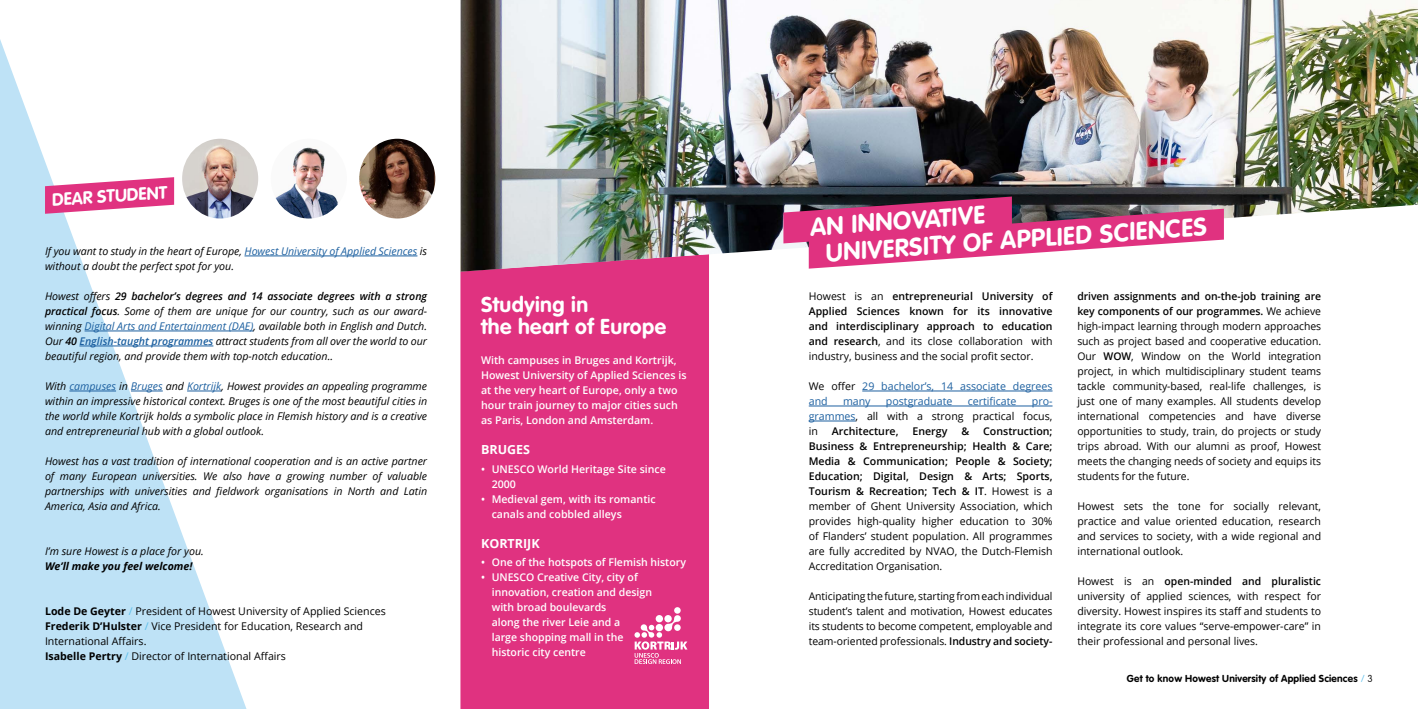
<style>
.page{position:relative;width:1418px;height:709px;background:#fff}
.page>*{position:absolute;margin:0;border:0;box-sizing:border-box;transform-origin:0 0}
.t1{font:700 25px/26.9px "VAG Rounded Std";color:#fff}
.t2{font:700 21.25px/22.5px "VAG Rounded Std";letter-spacing:.02em;color:#fff}
.t3{font:700 17.5px "VAG Rounded Std";color:#fff}
.t4{font:700 12.5px "Open Sans";color:#fff}
.t5{font:10.62px/15px "Open Sans";color:#000;text-align:justify}
.t6{font:italic 10.62px/15px "Open Sans";color:#000;text-align:justify}
.t7{font:600 10.62px/15px "Open Sans";color:#fff}
.t8{font:600 10.62px/15px "Open Sans";color:#000;text-align:justify}
.t9{font:10.62px/15px "Open Sans";color:#1d60a0}
.t10{font:italic 700 10.62px "Open Sans";color:#000}
.t11{font:700 10px "VAG Rounded Std";letter-spacing:.02em;color:#000}
.s1{color:#1d60a0}
.s2{font-weight:600}
.s3{font-weight:600;color:#1d60a0}
.s4{font-weight:700}
.s5{color:#5abeea}
.s6{font-weight:400}
.s7{color:#000}
.s8{font-weight:100;color:#5abeea}
.s9{font-weight:100}
</style>
<div class="page">
<div style="left:460px;top:272px;width:249px;height:437px;background:#e03280"></div>
<svg style="left:634px;top:607px;width:53px;height:57px"></svg>
<img style="left:275px;top:147px;width:63px;height:71px">
<img style="left:359px;top:139px;width:76px;height:79px">
<img style="left:246px;top:150px;width:12px;height:58px">
<svg style="left:0;top:39px;width:246px;height:670px;fill:#bee2f6"></svg>
<hr style="left:244px;top:256px;width:173px;height:1px;background:#1d60a0">
<hr style="left:85px;top:331px;width:168px;height:1px;background:#1d60a0">
<hr style="left:79px;top:346px;width:134px;height:1px;background:#1d60a0">
<hr style="left:69px;top:391px;width:47px;height:1px;background:#1d60a0">
<hr style="left:131px;top:391px;width:32px;height:1px;background:#1d60a0">
<hr style="left:187px;top:391px;width:34px;height:1px;background:#1d60a0">
<svg style="left:18px;top:161px;width:183px;height:68px"></svg>
<img style="left:460px;top:0;width:957px;height:272px">
<hr style="left:862px;top:391px;width:190px;height:1px;background:#1d60a0">
<hr style="left:808px;top:406px;width:244px;height:1px;background:#1d60a0">
<hr style="left:808px;top:421px;width:47px;height:1px;background:#1d60a0">
<svg style="left:783px;top:196px;width:440px;height:73px"></svg>
<h3 class="t3" style="left:51px;top:190px;width:117px;rotate:-4deg">DEAR STUDENT</h3>
<p class="t6" style="left:45px;top:243px;width:383px">If you want to study in the heart of Europe, <span class="s1">Howest University of Applied Sciences</span> is without a doubt the perfect spot for you.</p>
<p class="t6" style="left:45px;top:288px;width:383px">Howest offers <span class="s2">29 bachelor’s degrees and 14 associate degrees with a strong practical focus</span>. Some of them are unique for our country, such as our award&shy;winning <span class="s1">Digital Arts and Entertainment (DAE)</span>, available both in English and Dutch.<br>Our <span class="s2">40</span> <span class="s3">English-taught programmes</span> attract students from all over the world to our beautiful region, and provide them with top-notch education..</p>
<p class="t6" style="left:45px;top:378px;width:383px">With <span class="s1">campuses</span> in <span class="s1">Bruges</span> and <span class="s1">Kortrijk</span>, Howest provides an appealing programme within an impressive historical context. Bruges is one of the most beautiful cities in the world while Kortrijk holds a symbolic place in Flemish history and is a creative and entrepreneurial hub with a global outlook.</p>
<p class="t6" style="left:45px;top:453px;width:383px">Howest has a vast tradition of international cooperation and is an active partner of many European universities. We also have a growing number of valuable partnerships with universities and fieldwork organisations in North and Latin America, Asia and Africa.</p>
<p class="t6" style="left:45px;top:543px;width:160px">I’m sure Howest is a place for you.</p>
<p class="t10" style="left:45px;top:559px;width:149px">We’ll make you feel welcome!</p>
<p class="t5" style="left:45px;top:603px;width:342px;text-align:left"><span class="s4">Lode De Geyter</span> <span class="s5">/</span> President of Howest University of Applied Sciences <span class="s4">Frederik D’Hulster</span> <span class="s5">/</span> Vice President for Education, Research and International Affairs.<br><span class="s4">Isabelle Pertry</span> <span class="s5">/</span> Director of International Affairs</p>
<h2 class="t2" style="left:481px;top:294px;width:186px">Studying in<br>the heart of Europe</h2>
<p class="t7" style="left:481px;top:352px;width:207px">With campuses in Bruges and Kortrijk, Howest University of Applied Sciences is at the very heart of Europe, only a two hour train journey to major cities such as Paris, London and Amsterdam.</p>
<p class="t4" style="left:481px;top:441px;width:51px">BRUGES</p>
<p class="t7" style="left:491px;top:461px;width:176px;text-indent:-11px">• UNESCO World Heritage Site since<br>2000</p>
<p class="t7" style="left:491px;top:491px;width:165px;text-indent:-11px">• Medieval gem, with its romantic canals and cobbled alleys</p>
<p class="t4" style="left:481px;top:534px;width:60px">KORTRIJK</p>
<p class="t7" style="left:481px;top:555px;width:206px">• One of the hotspots of Flemish history</p>
<p class="t7" style="left:492px;top:570px;width:162px;text-indent:-11px">• UNESCO Creative City, city of innovation, creation and design with broad boulevards<br>along the river Leie and a<br>large shopping mall in the historic city centre</p>
<h1 class="t1" style="left:822px;top:213px;width:383px;text-indent:-14px;rotate:-4deg">AN INNOVATIVE<br>UNIVERSITY OF APPLIED SCIENCES</h1>
<p class="t8" style="left:808px;top:288px;width:245px"><span class="s6">Howest is an</span> entrepreneurial University of Applied Sciences known for its innovative and interdisciplinary approach to education and research<span class="s6">, and its close collaboration with industry, business and the social profit sector.</span></p>
<p class="t9" style="left:808px;top:378px;width:245px"><span class="s7">We offer</span> 29 bachelor’s, 14 associate degrees and</p>
<p class="t9" style="left:843px;top:393px;width:29px">many</p>
<p class="t9" style="left:886px;top:393px;width:68px">postgraduate</p>
<p class="t9" style="left:967px;top:393px;width:50px">certificate</p>
<p class="t5" style="left:808px;top:393px;width:245px;text-indent:223px"><span class="s1">pro&shy;grammes</span>, all with a strong practical focus, in</p>
<p class="t8" style="left:832px;top:423px;width:68px">Architecture,</p>
<p class="t8" style="left:912px;top:423px;width:36px">Energy</p>
<p class="t8" style="left:961px;top:423px;width:9px">&amp;</p>
<p class="t5" style="left:808px;top:423px;width:245px;text-indent:174px"><span class="s2">Construction; Business &amp; Entrepreneurship; Health &amp; Care; Media &amp; Communication; People &amp; Society; Education; Digital, Design &amp; Arts; Sports, Tourism &amp; Recreation; Tech &amp; IT</span>. Howest is a member of Ghent University Association, which provides high-quality higher education to 30% of Flanders’ student population. All programmes are fully accredited by NVAO, the Dutch-Flemish Accreditation Organisation.</p>
<p class="t5" style="left:808px;top:588px;width:245px">Anticipating the future, starting from each individual student’s talent and motivation, Howest educates its students to become competent, employable and team-oriented professionals. <span class="s2">Industry and society-</span></p>
<p class="t5" style="left:1077px;top:288px;width:245px"><span class="s2">driven assignments and on-the-job training are key components of our programmes.</span> We achieve high-impact learning through modern approaches such as project based and cooperative education.<br>Our <span class="s2">WOW</span>, Window on the World integration project, in which multidisciplinary student teams tackle community-based, real-life challenges, is just one of many examples. All students develop international competencies and have diverse opportunities to study, train, do projects or study trips abroad. With our alumni as proof, Howest meets the changing needs of society and equips its students for the future.</p>
<p class="t5" style="left:1077px;top:498px;width:245px">Howest sets the tone for socially relevant, practice and value oriented education, research and services to society, with a wide regional and international outlook.</p>
<p class="t5" style="left:1077px;top:573px;width:245px">Howest is an <span class="s2">open-minded and pluralistic </span>university of applied sciences, with respect for diversity. Howest inspires its staff and students to integrate its core values “serve-empower-care” in their professional and personal lives.</p>
<p class="t11" style="left:1126px;top:672px;width:247px">Get to know Howest University of Applied Sciences <span class="s8">/</span> <span class="s9">3</span></p>
</div>
